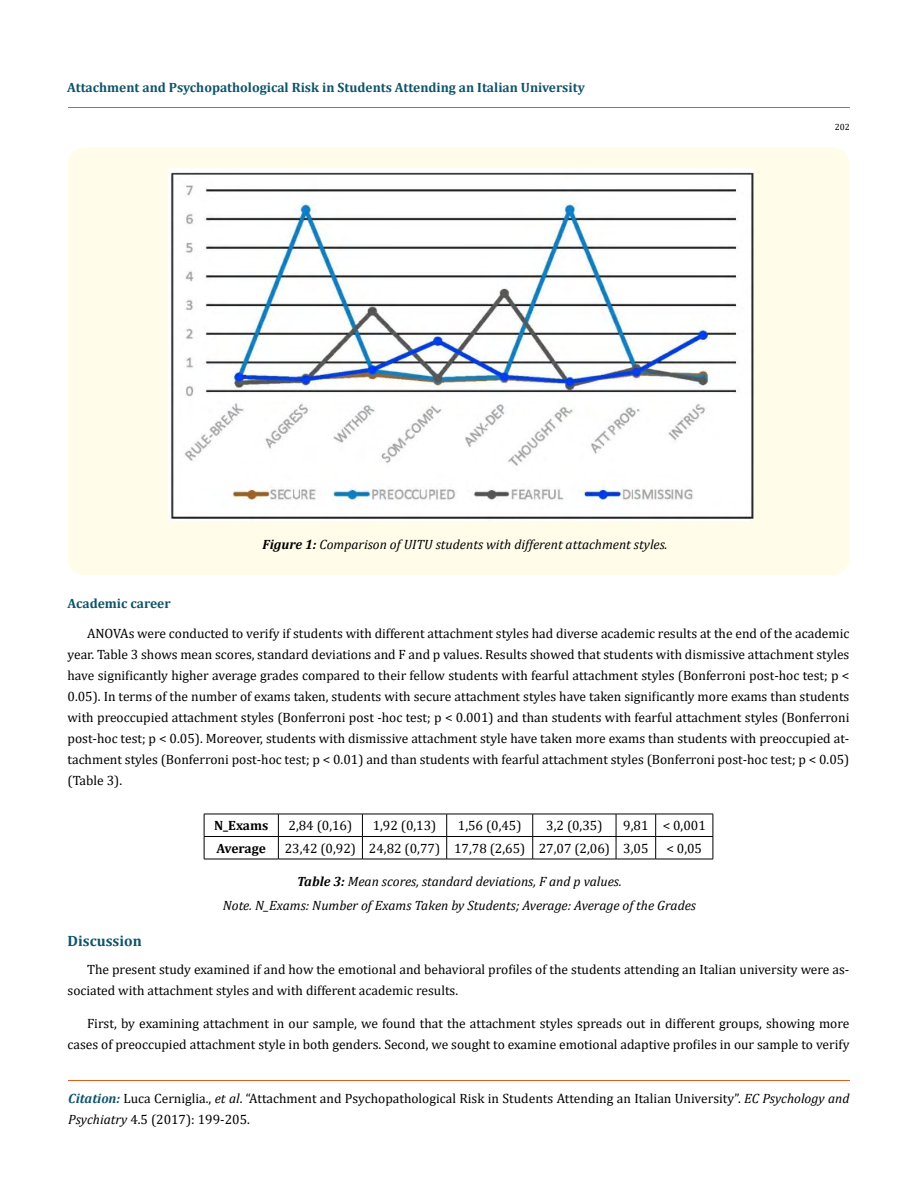
<style>
.page{position:relative;width:917px;height:1190px;background:#fff}
.page>*{position:absolute;margin:0;border:0;box-sizing:border-box;transform-origin:0 0}
.t1{font:700 15px "Cambria";color:#0e546a}
.t2{font:13.5px/21px "Cambria";color:#000}
.t3{font:italic 13.5px/24px "Cambria";color:#000;text-align:center}
.t4{font:700 13.5px "Cambria";color:#0e546a}
.t5{font:700 13.5px "Cambria";color:#000}
.t6{font:9px "Cambria";color:#000}
.s1{font-weight:700}
.s2{font-weight:700;font-style:italic;color:#0e546a}
.s3{font-style:italic}
</style>
<div class="page">
<hr style="left:68px;top:108px;width:781px;height:1px;background:#e05d1a">
<hr style="left:68px;top:1080px;width:781px;height:1px;background:#e05d1a">
<div style="left:68px;top:147px;width:781px;height:428px;background:#fffde9;border-radius:18px"></div>
<img style="left:168px;top:168px;width:585px;height:352px">
<hr style="left:204px;top:813px;width:74px;height:1px;background:#000">
<hr style="left:278px;top:813px;width:84px;height:1px;background:#000">
<hr style="left:362px;top:813px;width:84px;height:1px;background:#000">
<hr style="left:446px;top:813px;width:86px;height:1px;background:#000">
<hr style="left:532px;top:813px;width:84px;height:1px;background:#000">
<hr style="left:616px;top:813px;width:39px;height:1px;background:#000">
<hr style="left:655px;top:813px;width:58px;height:1px;background:#000">
<hr style="left:204px;top:836px;width:74px;height:1px;background:#000">
<svg style="left:204px;top:814px;width:1px;height:44px"></svg>
<hr style="left:278px;top:836px;width:84px;height:1px;background:#000">
<svg style="left:278px;top:814px;width:1px;height:44px"></svg>
<hr style="left:362px;top:836px;width:84px;height:1px;background:#000">
<svg style="left:362px;top:814px;width:1px;height:44px"></svg>
<hr style="left:446px;top:836px;width:86px;height:1px;background:#000">
<svg style="left:446px;top:814px;width:1px;height:44px"></svg>
<hr style="left:532px;top:836px;width:84px;height:1px;background:#000">
<svg style="left:532px;top:814px;width:1px;height:44px"></svg>
<hr style="left:616px;top:836px;width:39px;height:1px;background:#000">
<svg style="left:615px;top:814px;width:1px;height:44px"></svg>
<hr style="left:655px;top:836px;width:58px;height:1px;background:#000">
<svg style="left:655px;top:814px;width:1px;height:44px"></svg>
<svg style="left:712px;top:814px;width:1px;height:44px"></svg>
<hr style="left:204px;top:858px;width:74px;height:1px;background:#000">
<hr style="left:278px;top:858px;width:84px;height:1px;background:#000">
<hr style="left:362px;top:858px;width:84px;height:1px;background:#000">
<hr style="left:446px;top:858px;width:86px;height:1px;background:#000">
<hr style="left:532px;top:858px;width:84px;height:1px;background:#000">
<hr style="left:616px;top:858px;width:39px;height:1px;background:#000">
<hr style="left:655px;top:858px;width:58px;height:1px;background:#000">
<p class="t4" style="left:67px;top:77px;width:519px">Attachment and Psychopathological Risk in Students Attending an Italian University</p>
<p class="t3" style="left:263px;top:532px;width:406px"><span class="s1">Figure 1:</span> Comparison of UITU students with different attachment styles.</p>
<p class="t6" style="left:834px;top:122px;width:16px">202</p>
<p class="t4" style="left:67px;top:594px;width:105px">Academic career</p>
<p class="t2" style="left:67px;top:623px;width:783px;text-align:justify;text-indent:19px">ANOVAs were conducted to verify if students with different attachment styles had diverse academic results at the end of the academic year. Table 3 shows mean scores, standard deviations and F and p values. Results showed that students with dismissive attachment styles have significantly higher average grades compared to their fellow students with fearful attachment styles (Bonferroni post-hoc test; p &lt; 0.05). In terms of the number of exams taken, students with secure attachment styles have taken significantly more exams than students with preoccupied attachment styles (Bonferroni post -hoc test; p &lt; 0.001) and than students with fearful attachment styles (Bonferroni post-hoc test; p &lt; 0.05). Moreover, students with dismissive attachment style have taken more exams than students with preoccupied at&shy;tachment styles (Bonferroni post-hoc test; p &lt; 0.01) and than students with fearful attachment styles (Bonferroni post-hoc test; p &lt; 0.05) (Table 3).</p>
<p class="t5" style="left:214px;top:816px;width:56px">N_Exams</p>
<p class="t2" style="left:288px;top:815px;width:65px">2,84 (0,16)</p>
<p class="t2" style="left:373px;top:815px;width:65px">1,92 (0,13)</p>
<p class="t2" style="left:458px;top:815px;width:65px">1,56 (0,45)</p>
<p class="t2" style="left:546px;top:815px;width:58px">3,2 (0,35)</p>
<p class="t2" style="left:623px;top:815px;width:84px">9,81 &lt; 0,001</p>
<p class="t5" style="left:216px;top:839px;width:51px">Average</p>
<p class="t2" style="left:285px;top:837px;width:365px">23,42 (0,92) 24,82 (0,77) 17,78 (2,65) 27,07 (2,06) 3,05</p>
<p class="t2" style="left:666px;top:837px;width:37px">&lt; 0,05</p>
<p class="t3" style="left:223px;top:869px;width:474px"><span class="s1">Table 3:</span> Mean scores, standard deviations, F and p values.<br>Note. N_Exams: Number of Exams Taken by Students; Average: Average of the Grades</p>
<p class="t1" style="left:68px;top:929px;width:76px">Discussion</p>
<p class="t2" style="left:68px;top:959px;width:783px;text-indent:19px">The present study examined if and how the emotional and behavioral profiles of the students attending an Italian university were as&shy;sociated with attachment styles and with different academic results.</p>
<p class="t2" style="left:68px;top:1012px;width:783px;text-align:right">First, by examining attachment in our sample, we found that the attachment styles spreads out in different groups, showing more cases of preoccupied attachment style in both genders. Second, we sought to examine emotional adaptive profiles in our sample to verify</p>
<p class="t2" style="left:68px;top:1087px;width:782px"><span class="s2">Citation:</span> Luca Cerniglia., <span class="s3">et al</span>. “Attachment and Psychopathological Risk in Students Attending an Italian University”. <span class="s3">EC Psychology and<br>Psychiatry</span> 4.5 (2017): 199-205.</p>
</div>
